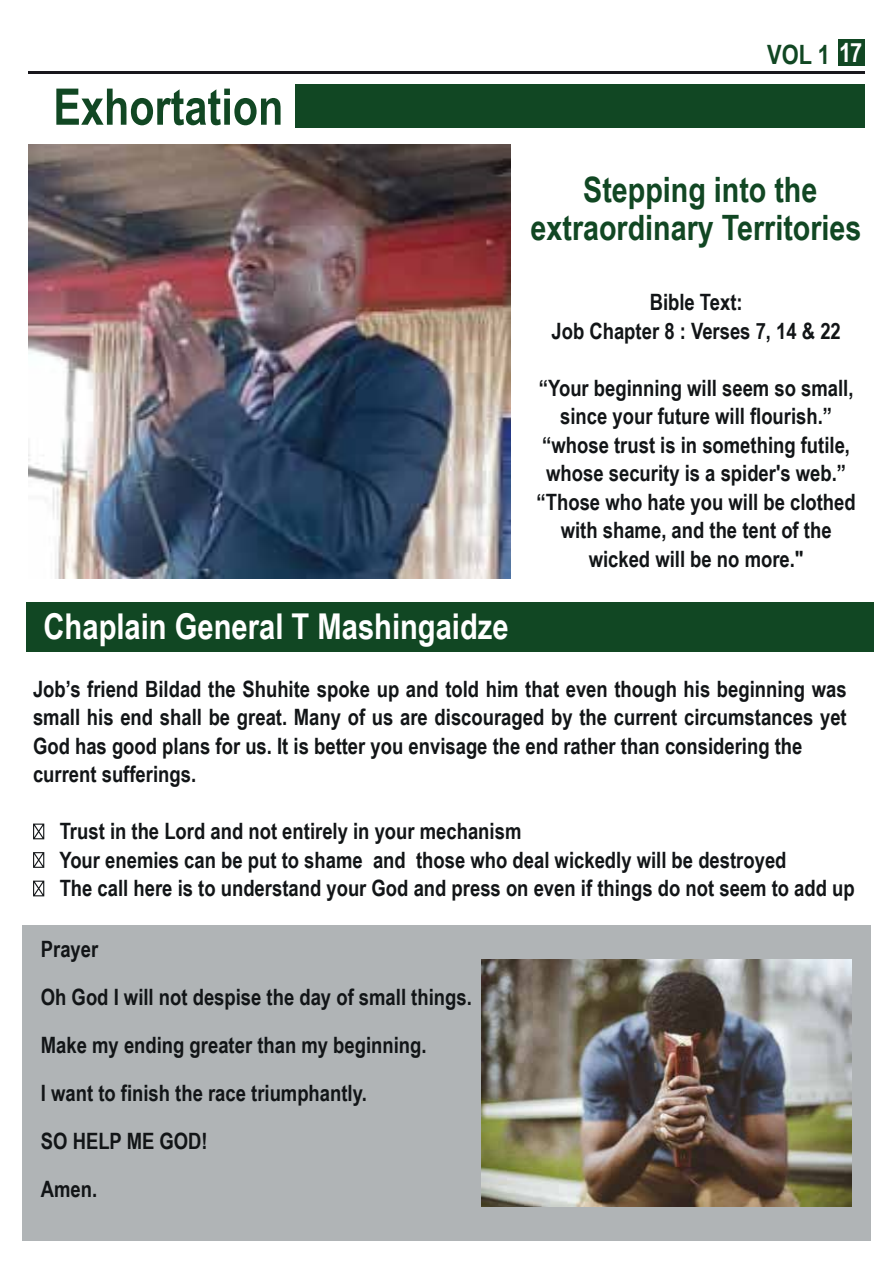
<style>
.page{position:relative;width:895px;height:1265px;background:#fff}
.page>*{position:absolute;margin:0;border:0;box-sizing:border-box;transform-origin:0 0}
.t1{font:700 50.4px "Arial Narrow";color:#114723}
.t2{font:700 35.55px "Arial Narrow";color:#fff}
.t3{font:700 34.95px/38.2px "Arial Narrow";color:#114723;text-align:center}
.t4{font:700 26.55px "Arial Narrow";color:#114723}
.t5{font:700 22.5px/28.5px "Arial Narrow";color:#121517}
.s1{color:#fff}
</style>
<div class="page">
<div style="left:26px;top:602px;width:847px;height:49px;background:#114723"></div>
<hr style="left:28px;top:71px;width:836px;height:3px;background:#18171c">
<div style="left:296px;top:84px;width:568px;height:43px;background:#114723"></div>
<div style="left:838px;top:40px;width:26px;height:26px;background:#114723"></div>
<div style="left:23px;top:925px;width:847px;height:316px;background:#b0b4b6"></div>
<img style="left:29px;top:144px;width:481px;height:435px">
<svg style="left:33px;top:823px;width:11px;height:16px"></svg>
<svg style="left:33px;top:852px;width:11px;height:15px"></svg>
<svg style="left:33px;top:880px;width:11px;height:16px"></svg>
<img style="left:481px;top:959px;width:370px;height:247px">
<h1 class="t1" style="left:53px;top:69px;width:231px">Exhortation</h1>
<h2 class="t2" style="left:44px;top:599px;width:466px">Chaplain General T Mashingaidze</h2>
<p class="t4" style="left:767px;top:34px;width:97px">VOL 1 <span class="s1">17</span></p>
<h3 class="t3" style="left:530px;top:169px;width:332px">Stepping into the extraordinary Territories</h3>
<p class="t5" style="left:551px;top:287px;width:291px;text-align:center">Bible Text:<br>Job Chapter 8 : Verses 7, 14 &amp; 22</p>
<p class="t5" style="left:536px;top:372px;width:320px;text-align:center">“Your beginning will seem so small, since your future will flourish.” “whose trust is in something futile, whose security is a spider's web.” “Those who hate you will be clothed with shame, and the tent of the wicked will be no more."</p>
<p class="t5" style="left:33px;top:673px;width:815px">Job’s friend Bildad the Shuhite spoke up and told him that even though his beginning was small his end shall be great. Many of us are discouraged by the current circumstances yet God has good plans for us. It is better you envisage the end rather than considering the current sufferings.</p>
<p class="t5" style="left:59px;top:816px;width:796px">Trust in the Lord and not entirely in your mechanism<br>Your enemies can be put to shame and those who deal wickedly will be destroyed<br>The call here is to understand your God and press on even if things do not seem to add up</p>
<p class="t5" style="left:41px;top:924px;width:432px;line-height:48px">Prayer<br>Oh God I will not despise the day of small things.<br>Make my ending greater than my beginning.<br>I want to finish the race triumphantly.<br>SO HELP ME GOD!<br>Amen.</p>
</div>
